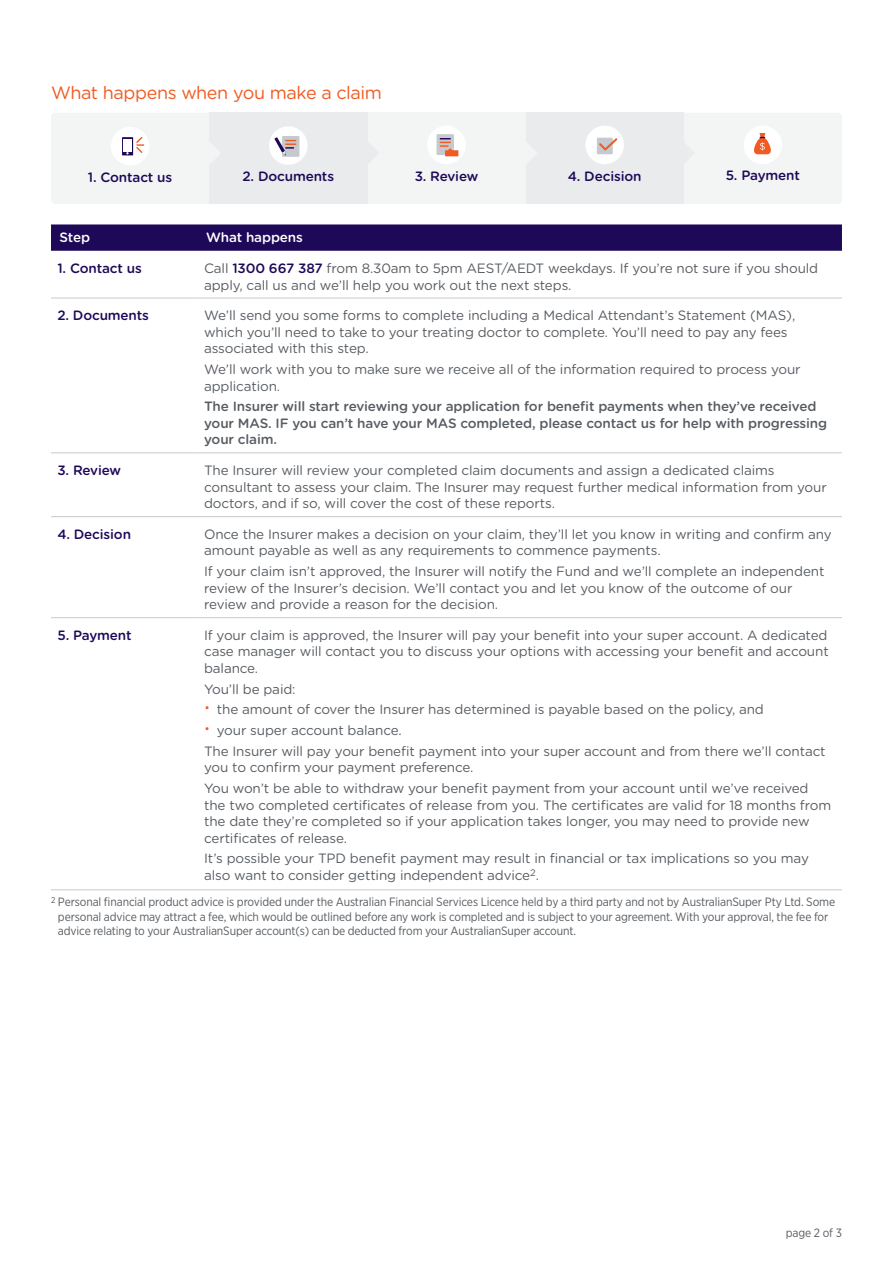
<style>
.page{position:relative;width:893px;height:1263px;background:#fff}
.page>*{position:absolute;margin:0;border:0;box-sizing:border-box;transform-origin:0 0}
.t1{font:18px "Gotham Rounded";letter-spacing:-.02em;color:#f15a22}
.t2{font:13.5px/16.5px "Gotham Rounded";letter-spacing:-.01em;color:#585d62}
.t3{font:500 13.5px/16.5px "Gotham Rounded";letter-spacing:-.01em;color:#585d62}
.t4{font:500 13.5px "Gotham Rounded";letter-spacing:-.01em;color:#1e0858}
.t5{font:500 13.5px "Gotham Rounded";letter-spacing:-.01em;color:#fff}
.t6{font:12px/14.2px "Gotham Narrow";letter-spacing:-.01em;color:#585d62}
.s1{font-weight:500;color:#1e0858}
</style>
<div class="page">
<svg style="left:51px;top:224px;width:791px;height:27px;background:#240e5c"></svg>
<hr style="left:51px;top:298px;width:147px;height:1px;background:#c6cace">
<hr style="left:198px;top:298px;width:644px;height:1px;background:#c6cace">
<hr style="left:198px;top:453px;width:644px;height:1px;background:#c6cace">
<hr style="left:198px;top:516px;width:644px;height:1px;background:#c6cace">
<hr style="left:198px;top:617px;width:644px;height:1px;background:#c6cace">
<hr style="left:51px;top:889px;width:147px;height:1px;background:#c6cace">
<hr style="left:198px;top:889px;width:644px;height:1px;background:#c6cace">
<hr style="left:51px;top:453px;width:147px;height:1px;background:#c6cace">
<hr style="left:51px;top:516px;width:147px;height:1px;background:#c6cace">
<hr style="left:51px;top:617px;width:147px;height:1px;background:#c6cace">
<div style="left:526px;top:113px;width:158px;height:91px;background:#e9ebed"></div>
<div style="left:585px;top:126px;width:39px;height:38px;background:#fff;border-radius:50%"></div>
<div style="left:597px;top:138px;width:16px;height:16px;background:#c6cace"></div>
<svg style="left:599px;top:138px;width:18px;height:12px"></svg>
<div style="left:367px;top:113px;width:159px;height:91px;background:#f3f4f4"></div>
<div style="left:427px;top:126px;width:39px;height:38px;background:#fff;border-radius:50%"></div>
<div style="left:437px;top:134px;width:17px;height:21px;background:#c6cace"></div>
<div style="left:445px;top:150px;width:13px;height:6px;background:#f15a22"></div>
<svg style="left:440px;top:138px;width:13px;height:15px"></svg>
<div style="left:209px;top:113px;width:158px;height:91px;background:#e9ebed"></div>
<div style="left:269px;top:126px;width:39px;height:39px;background:#fff;border-radius:50%"></div>
<div style="left:282px;top:136px;width:17px;height:21px;background:#c6cace"></div>
<svg style="left:274px;top:137px;width:22px;height:19px"></svg>
<svg style="left:684px;top:113px;width:158px;height:91px"></svg>
<svg style="left:51px;top:113px;width:158px;height:91px"></svg>
<h1 class="t1" style="left:51px;top:81px;width:332px">What happens when you make a claim</h1>
<p class="t4" style="left:88px;top:167px;width:86px">1. Contact us</p>
<p class="t4" style="left:242px;top:167px;width:93px">2. Documents</p>
<p class="t4" style="left:415px;top:166px;width:65px">3. Review</p>
<p class="t4" style="left:568px;top:166px;width:75px">4. Decision</p>
<p class="t4" style="left:726px;top:165px;width:76px">5. Payment</p>
<p class="t5" style="left:60px;top:228px;width:32px">Step</p>
<p class="t5" style="left:206px;top:228px;width:98px">What happens</p>
<p class="t4" style="left:57px;top:259px;width:86px">1. Contact us</p>
<p class="t2" style="left:204px;top:259px;width:616px">Call <span class="s1">1300 667 387</span> from 8.30am to 5pm AEST/AEDT weekdays. If you’re not sure if you should apply, call us and we’ll help you work out the next steps.</p>
<p class="t4" style="left:57px;top:306px;width:93px">2. Documents</p>
<p class="t2" style="left:204px;top:307px;width:593px">We’ll send you some forms to complete including a Medical Attendant’s Statement (MAS), which you’ll need to take to your treating doctor to complete. You’ll need to pay any fees associated with this step.</p>
<p class="t2" style="left:204px;top:360px;width:598px">We’ll work with you to make sure we receive all of the information required to process your application.</p>
<p class="t3" style="left:204px;top:398px;width:625px">The Insurer will start reviewing your application for benefit payments when they’ve received your MAS. IF you can’t have your MAS completed, please contact us for help with progressing your claim.</p>
<p class="t4" style="left:57px;top:461px;width:65px">3. Review</p>
<p class="t2" style="left:204px;top:461px;width:624px">The Insurer will review your completed claim documents and assign a dedicated claims consultant to assess your claim. The Insurer may request further medical information from your doctors, and if so, will cover the cost of these reports.</p>
<p class="t4" style="left:57px;top:524px;width:75px">4. Decision</p>
<p class="t2" style="left:204px;top:525px;width:629px">Once the Insurer makes a decision on your claim, they’ll let you know in writing and confirm any amount payable as well as any requirements to commence payments.</p>
<p class="t2" style="left:204px;top:562px;width:622px">If your claim isn’t approved, the Insurer will notify the Fund and we’ll complete an independent review of the Insurer’s decision. We’ll contact you and let you know of the outcome of our review and provide a reason for the decision.</p>
<p class="t4" style="left:57px;top:625px;width:76px">5. Payment</p>
<p class="t2" style="left:204px;top:626px;width:626px;text-align:justify">If your claim is approved, the Insurer will pay your benefit into your super account. A dedicated case manager will contact you to discuss your options with accessing your benefit and account balance.</p>
<p class="t2" style="left:204px;top:680px;width:93px">You’ll be paid:</p>
<p class="t2" style="left:217px;top:701px;width:549px">the amount of cover the Insurer has determined is payable based on the policy, and</p>
<p class="t2" style="left:217px;top:721px;width:186px">your super account balance.</p>
<p class="t2" style="left:204px;top:742px;width:623px">The Insurer will pay your benefit payment into your super account and from there we’ll contact</p>
<p class="t2" style="left:204px;top:757px;width:606px;line-height:20.7px">you to confirm your payment preference.<br>You won’t be able to withdraw your benefit payment from your account until we’ve received</p>
<p class="t2" style="left:204px;top:796px;width:629px">the two completed certificates of release from you. The certificates are valid for 18 months from the date they’re completed so if your application takes longer, you may need to provide new certificates of release.</p>
<p class="t2" style="left:204px;top:850px;width:606px">It’s possible your TPD benefit payment may result in financial or tax implications so you may also want to consider getting independent advice<sup>2</sup>.</p>
<p class="t6" style="left:58px;top:895px;width:779px;text-indent:-7px"><sup>2</sup> Personal financial product advice is provided under the Australian Financial Services Licence held by a third party and not by AustralianSuper Pty Ltd. Some personal advice may attract a fee, which would be outlined before any work is completed and is subject to your agreement. With your approval, the fee for advice relating to your AustralianSuper account(s) can be deducted from your AustralianSuper account.</p>
<p class="t6" style="left:786px;top:1226px;width:58px">page 2 of 3</p>
</div>
